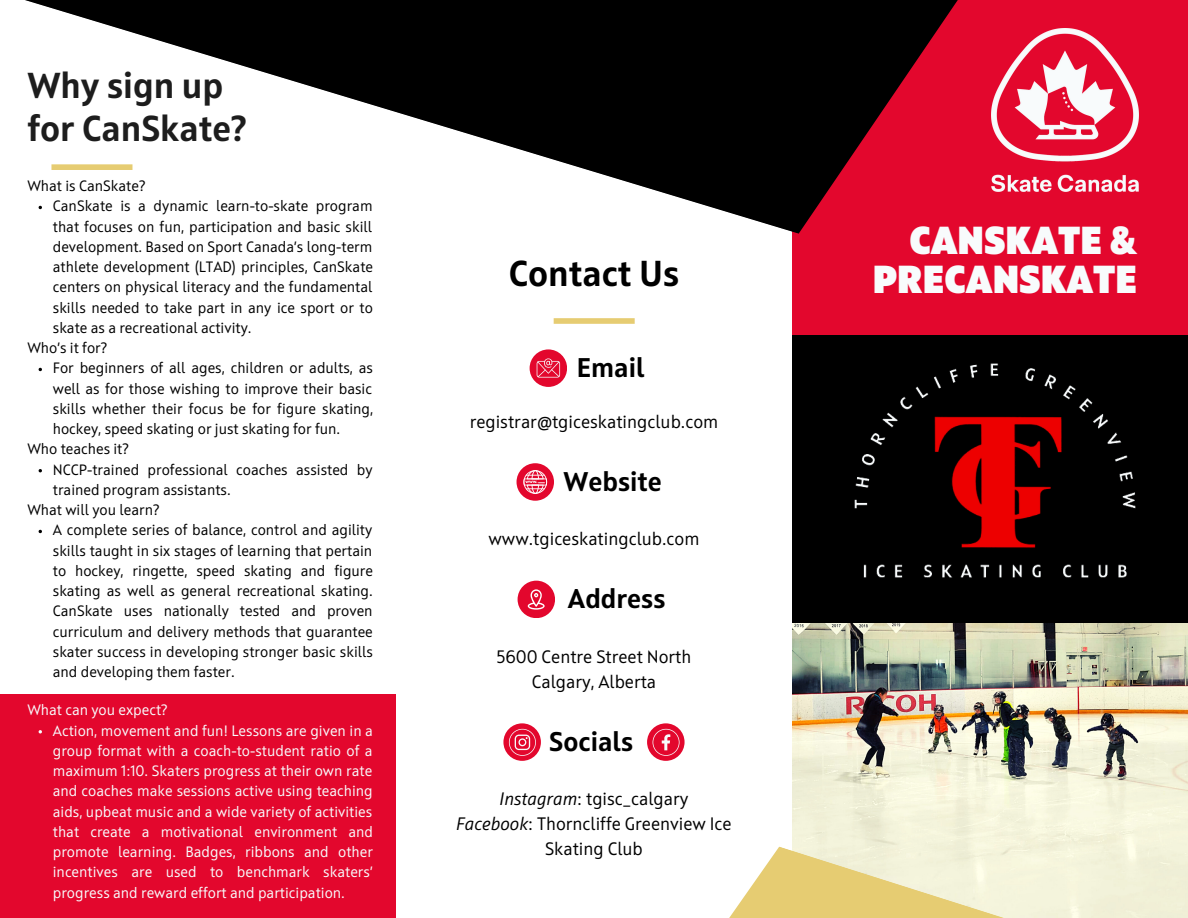
<style>
.page{position:relative;width:1188px;height:918px;background:#fff}
.page>*{position:absolute;margin:0;border:0;box-sizing:border-box;transform-origin:0 0}
.t1{font:900 39px "Squad";color:#f8fbfc}
.t2{font:700 36px/42.8px "Squad";color:#1d1d1d}
.t3{font:700 36px "Squad";color:#000}
.t4{font:700 27px "Squad";color:#000}
.t5{font:18px/24.8px "Squad";color:#000;text-align:center}
.t6{font:15px/20.2px "Squad";color:#000;text-align:justify}
.t7{font:15px/20.2px "Squad";color:#f8fbfc;text-align:justify}
.s1{font-style:italic}
</style>
<div class="page">
<img style="left:792px;top:623px;width:396px;height:204px">
<div style="left:792px;top:326px;width:396px;height:297px;background:#000"></div>
<div style="left:792px;top:0;width:396px;height:334px;background:#e3072d"></div>
<svg style="left:25px;top:0;width:933px;height:234px"></svg>
<svg style="left:729px;top:827px;width:459px;height:91px;background:#f0eac4"></svg>
<div style="left:554px;top:318px;width:81px;height:6px;background:#e6cc72"></div>
<div style="left:51px;top:164px;width:81px;height:6px;background:#e6cc72"></div>
<img style="left:992px;top:28px;width:146px;height:164px">
<img style="left:837px;top:334px;width:317px;height:307px">
<div style="left:530px;top:349px;width:37px;height:38px;background:#e3072d;border-radius:50%"></div>
<svg style="left:537px;top:358px;width:23px;height:20px"></svg>
<div style="left:517px;top:463px;width:37px;height:38px;background:#e3072d;border-radius:50%"></div>
<svg style="left:523px;top:470px;width:24px;height:24px"></svg>
<div style="left:518px;top:581px;width:37px;height:37px;background:#e3072d;border-radius:50%"></div>
<svg style="left:528px;top:589px;width:17px;height:21px"></svg>
<div style="left:503px;top:723px;width:38px;height:38px;background:#e3072d;border-radius:50%"></div>
<svg style="left:509px;top:729px;width:27px;height:27px"></svg>
<svg style="left:647px;top:723px;width:38px;height:38px"></svg>
<svg style="left:653px;top:729px;width:27px;height:27px"></svg>
<div style="left:0;top:694px;width:396px;height:224px;background:#e3072d"></div>
<p class="t2" style="left:27px;top:67px;width:221px">Why sign up for CanSkate?</p>
<p class="t6" style="left:27px;top:177px;width:119px">What is CanSkate?</p>
<p class="t6" style="left:53px;top:197px;width:322px">CanSkate is a dynamic learn-to-skate program that focuses on fun, participation and basic skill development. Based on Sport Canada’s long-term athlete development (LTAD) principles, CanSkate centers on physical literacy and the fundamental skills needed to take part in any ice sport or to skate as a recreational activity.</p>
<p class="t6" style="left:53px;top:359px;width:322px">For beginners of all ages, children or adults, as well as for those wishing to improve their basic skills whether their focus be for figure skating, hockey, speed skating or just skating for fun.</p>
<p class="t6" style="left:53px;top:460px;width:321px">NCCP-trained professional coaches assisted by trained program assistants.</p>
<p class="t6" style="left:53px;top:521px;width:322px">A complete series of balance, control and agility skills taught in six stages of learning that pertain to hockey, ringette, speed skating and figure skating as well as general recreational skating.<br>CanSkate uses nationally tested and proven curriculum and delivery methods that guarantee skater success in developing stronger basic skills and developing them faster.</p>
<p class="t6" style="left:27px;top:339px;width:81px">Who’s it for?</p>
<p class="t6" style="left:27px;top:440px;width:103px">Who teaches it?</p>
<p class="t6" style="left:27px;top:501px;width:133px">What will you learn?</p>
<p class="t7" style="left:27px;top:701px;width:142px">What can you expect?</p>
<p class="t7" style="left:53px;top:722px;width:322px">Action, movement and fun! Lessons are given in a group format with a coach-to-student ratio of a maximum 1:10. Skaters progress at their own rate and coaches make sessions active using teaching aids, upbeat music and a wide variety of activities that create a motivational environment and promote learning. Badges, ribbons and other incentives are used to benchmark skaters’ progress and reward effort and participation.</p>
<p class="t1" style="left:909px;top:224px;width:229px">CANSKATE &amp;</p>
<p class="t3" style="left:509px;top:259px;width:172px">Contact Us</p>
<p class="t1" style="left:873px;top:263px;width:266px">PRECANSKATE</p>
<p class="t4" style="left:577px;top:356px;width:69px">Email</p>
<p class="t5" style="left:470px;top:410px;width:250px">registrar@tgiceskatingclub.com</p>
<p class="t4" style="left:564px;top:470px;width:100px">Website</p>
<p class="t5" style="left:489px;top:528px;width:213px">www.tgiceskatingclub.com</p>
<p class="t4" style="left:568px;top:588px;width:99px">Address</p>
<p class="t5" style="left:497px;top:646px;width:196px">5600 Centre Street North</p>
<p class="t5" style="left:532px;top:671px;width:126px">Calgary, Alberta</p>
<p class="t4" style="left:549px;top:730px;width:85px">Socials</p>
<p class="t5" style="left:500px;top:788px;width:190px"><span class="s1">Instagram</span>: tgisc_calgary</p>
<p class="t5" style="left:456px;top:813px;width:277px"><span class="s1">Facebook</span>: Thorncliffe Greenview Ice<br>Skating Club</p>
</div>
